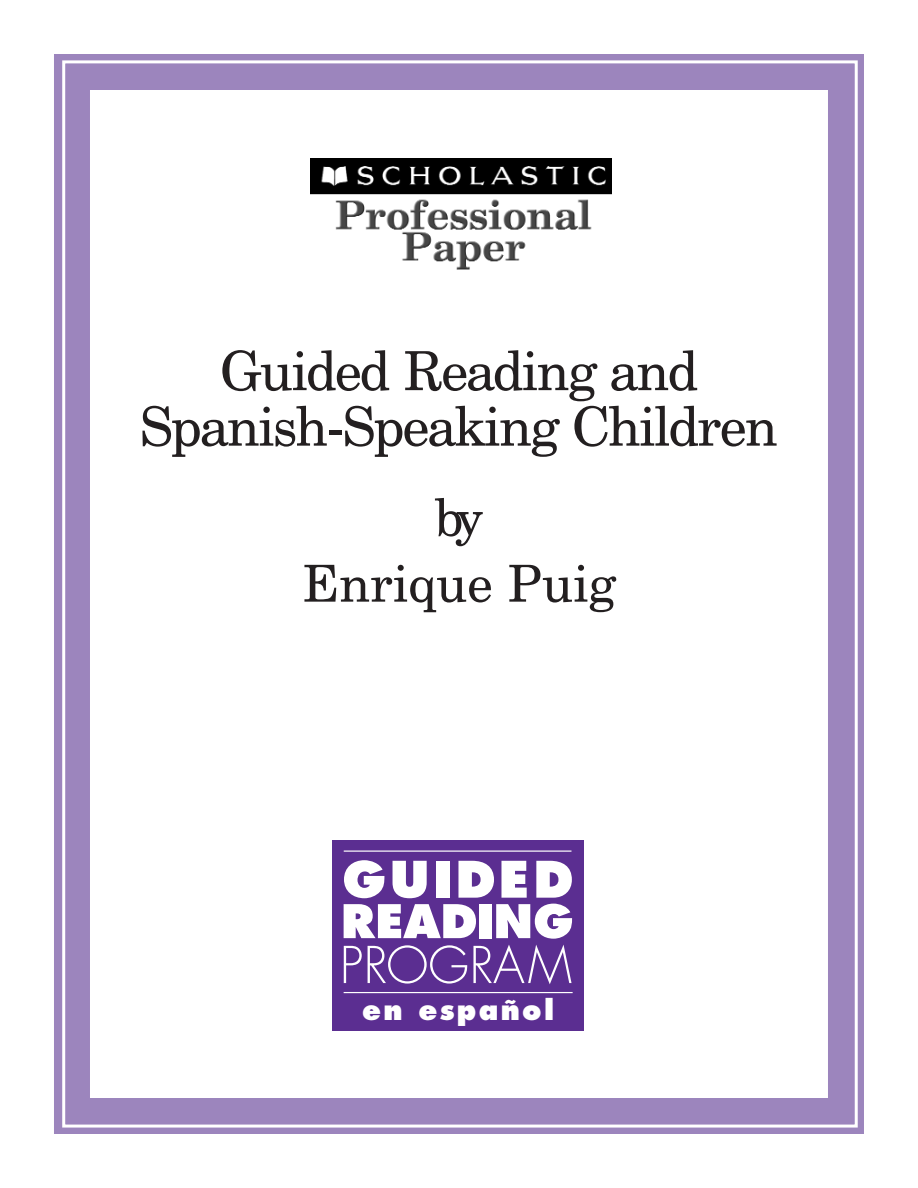
<style>
.page{position:relative;width:918px;height:1188px;background:#fff}
.page>*{position:absolute;margin:0;border:0;box-sizing:border-box;transform-origin:0 0}
.t1{font:54px/55.5px "Century Schoolbook BT";letter-spacing:-.025em;color:#231f20;text-align:center}
.t2{font:51px/66px "Century Schoolbook BT";color:#231f20;text-align:center}
.t3{font:800 27.3px "Futura";letter-spacing:.085em;color:#fff}
</style>
<div class="page">
<div style="left:54px;top:54px;width:810px;height:1080px;border:36px solid #9c85bd"></div>
<div style="left:332px;top:840px;width:252px;height:191px;background:#5b2e91"></div>
<svg style="left:344px;top:860px;width:40px;height:38px"></svg>
<svg style="left:393px;top:861px;width:34px;height:37px"></svg>
<div style="left:436px;top:861px;width:13px;height:37px;background:#fff"></div>
<svg style="left:458px;top:861px;width:36px;height:37px"></svg>
<svg style="left:501px;top:861px;width:26px;height:37px"></svg>
<svg style="left:536px;top:861px;width:36px;height:37px"></svg>
<svg style="left:344px;top:904px;width:132px;height:34px"></svg>
<div style="left:479px;top:904px;width:13px;height:34px;background:#fff"></div>
<svg style="left:496px;top:904px;width:76px;height:35px"></svg>
<svg style="left:344px;top:946px;width:18px;height:37px"></svg>
<svg style="left:368px;top:945px;width:99px;height:39px"></svg>
<svg style="left:473px;top:945px;width:99px;height:39px"></svg>
<hr style="left:344px;top:851px;width:227px;height:1px;background:#fff">
<hr style="left:344px;top:992px;width:229px;height:1px;background:#fff">
<img style="left:310px;top:159px;width:301px;height:111px">
<p class="t1" style="left:140px;top:347px;width:639px">Guided Reading and<br>Spanish-Speaking Children</p>
<p class="t2" style="left:303px;top:489px;width:314px">by<br>Enrique Puig</p>
<p class="t3" style="left:362px;top:998px;width:194px">en español</p>
</div>
